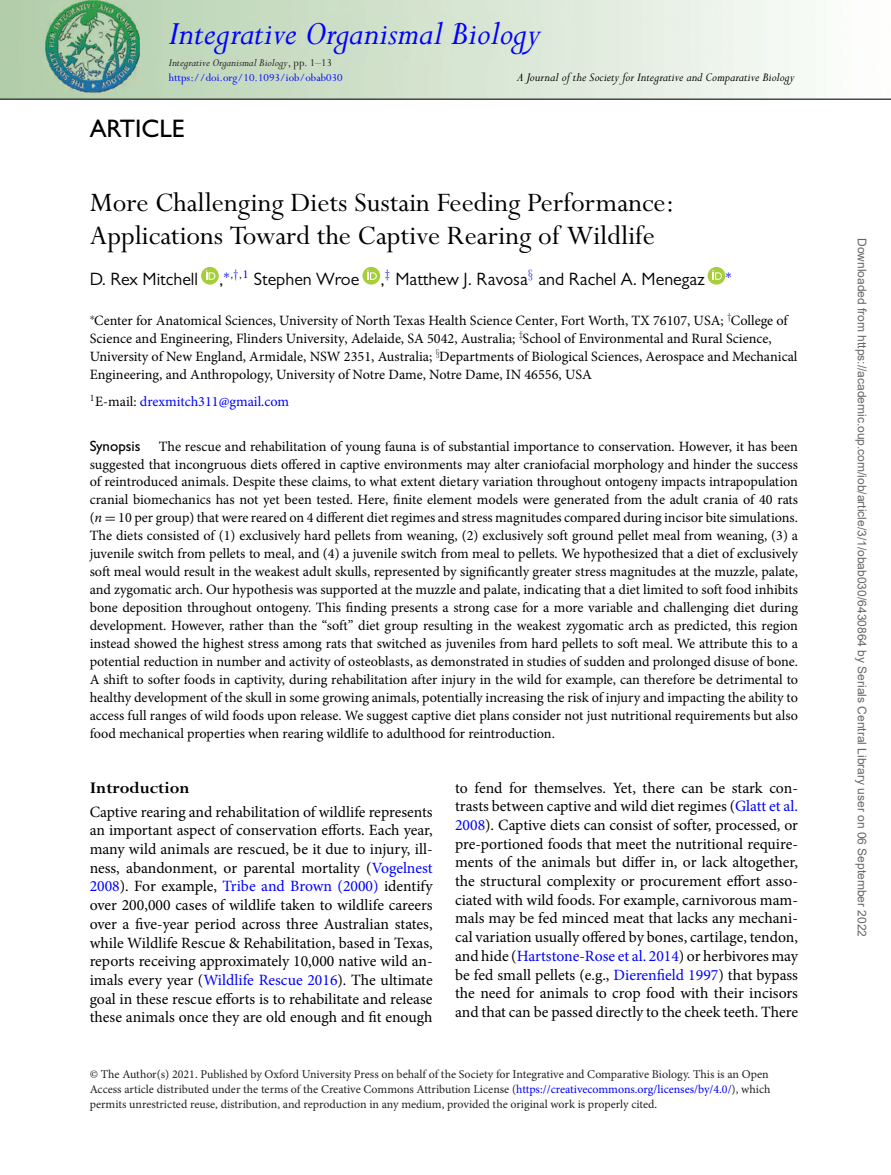
<style>
.page{position:relative;width:891px;height:1175px;background:#fff}
.page>*{position:absolute;margin:0;border:0;box-sizing:border-box;transform-origin:0 0}
.t1{font:italic 37.35px "Perpetua Std";color:#00f}
.t2{font:29.85px/32.8px "Perpetua Std";color:#000}
.t3{font:500 25.35px "Gill Sans MT Std";color:#000}
.t4{font:18px "Gill Sans MT Std";color:#000}
.t5{font:700 18px "Perpetua Std";color:#000}
.t6{font:15.75px/18.8px "Minion Pro";color:#000;text-align:justify}
.t7{font:14.25px/18px "Minion Pro";color:#000}
.t8{font:14.25px "Minion Pro";color:#00f}
.t9{font:italic 13.5px "Perpetua Std";color:#000}
.t10{font:12px/15px "Minion Pro";color:#231f20}
.t11{font:12px "Arial";color:#666}
.t12{font:12px/15px "Perpetua Std";color:#00f}
.s1{font-style:italic;color:#231f20}
.s2{color:#231f20}
.s3{color:#000}
.s4{font-family:"Gill Sans MT Std";font-weight:500;font-size:15px}
.s5{font-style:italic}
.s6{font-family:"MTSY"}
.s7{color:#00f}
</style>
<div class="page">
<img style="left:0;top:0;width:891px;height:99px">
<div style="left:201px;top:267px;width:18px;height:17px;background:#a5ce39;border-radius:50%"></div>
<svg style="left:206px;top:270px;width:9px;height:10px"></svg>
<div style="left:362px;top:267px;width:18px;height:17px;background:#a5ce39;border-radius:50%"></div>
<svg style="left:367px;top:270px;width:10px;height:10px"></svg>
<div style="left:708px;top:267px;width:17px;height:17px;background:#a5ce39;border-radius:50%"></div>
<svg style="left:712px;top:270px;width:10px;height:10px"></svg>
<h1 class="t1" style="left:169px;top:21px;width:374px">Integrative Organismal Biology</h1>
<p class="t12" style="left:169px;top:57px;width:175px"><span class="s1">Integrative Organismal Biology</span><span class="s2">, pp. 1–13 </span>https://doi.org/10.1093/iob/obab030</p>
<p class="t9" style="left:517px;top:73px;width:279px">A Journal of the Society for Integrative and Comparative Biology</p>
<h3 class="t3" style="left:90px;top:120px;width:97px">ARTICLE</h3>
<h2 class="t2" style="left:90px;top:190px;width:586px">More Challenging Diets Sustain Feeding Performance:<br>Applications Toward the Captive Rearing of Wildlife</h2>
<p class="t4" style="left:90px;top:272px;width:644px">D. Rex Mitchell ,<sup>∗</sup><sup>,</sup><sup>†</sup><sup>,</sup><sup>1</sup> Stephen Wroe ,<sup>‡</sup> Matthew J. Ravosa<sup>§</sup> and Rachel A. Menegaz <sup>∗</sup></p>
<p class="t7" style="left:90px;top:313px;width:709px"><sup>∗</sup>Center for Anatomical Sciences, University of North Texas Health Science Center, Fort Worth, TX 76107, USA; <sup>†</sup>College of Science and Engineering, Flinders University, Adelaide, SA 5042, Australia; <sup>‡</sup>School of Environmental and Rural Science, University of New England, Armidale, NSW 2351, Australia; <sup>§</sup>Departments of Biological Sciences, Aerospace and Mechanical Engineering, and Anthropology, University of Notre Dame, Notre Dame, IN 46556, USA</p>
<p class="t8" style="left:90px;top:395px;width:201px"><sup>1</sup><span class="s3">E-mail:</span> drexmitch311@gmail.com</p>
<p class="t7" style="left:90px;top:438px;width:710px;text-align:justify"><span class="s4">Synopsis</span> The rescue and rehabilitation of young fauna is of substantial importance to conservation. However, it has been suggested that incongruous diets offered in captive environments may alter craniofacial morphology and hinder the success of reintroduced animals. Despite these claims, to what extent dietary variation throughout ontogeny impacts intrapopulation cranial biomechanics has not yet been tested. Here, finite element models were generated from the adult crania of 40 rats (<span class="s5">n</span> <span class="s6">=</span> 10 per group) that were reared on 4 different diet regimes and stress magnitudes compared during incisor bite simulations.<br>The diets consisted of (1) exclusively hard pellets from weaning, (2) exclusively soft ground pellet meal from weaning, (3) a juvenile switch from pellets to meal, and (4) a juvenile switch from meal to pellets. We hypothesized that a diet of exclusively soft meal would result in the weakest adult skulls, represented by significantly greater stress magnitudes at the muzzle, palate, and zygomatic arch. Our hypothesis was supported at the muzzle and palate, indicating that a diet limited to soft food inhibits bone deposition throughout ontogeny. This finding presents a strong case for a more variable and challenging diet during development. However, rather than the “soft” diet group resulting in the weakest zygomatic arch as predicted, this region instead showed the highest stress among rats that switched as juveniles from hard pellets to soft meal. We attribute this to a potential reduction in number and activity of osteoblasts, as demonstrated in studies of sudden and prolonged disuse of bone.<br>A shift to softer foods in captivity, during rehabilitation after injury in the wild for example, can therefore be detrimental to healthy development of the skull in some growing animals, potentially increasing the risk of injury and impacting the ability to access full ranges of wild foods upon release. We suggest captive diet plans consider not just nutritional requirements but also food mechanical properties when rearing wildlife to adulthood for reintroduction.</p>
<p class="t5" style="left:90px;top:781px;width:101px">Introduction</p>
<p class="t6" style="left:90px;top:803px;width:345px">Captive rearing and rehabilitation of wildlife represents an important aspect of conservation efforts. Each year, many wild animals are rescued, be it due to injury, ill&shy;ness, abandonment, or parental mortality (<span class="s7">Vogelnest 2008</span>). For example, <span class="s7">Tribe and Brown (2000)</span> identify over 200,000 cases of wildlife taken to wildlife careers over a five-year period across three Australian states, while Wildlife Rescue &amp; Rehabilitation, based in Texas, reports receiving approximately 10,000 native wild an&shy;imals every year (<span class="s7">Wildlife Rescue 2016</span>). The ultimate goal in these rescue efforts is to rehabilitate and release these animals once they are old enough and fit enough</p>
<p class="t6" style="left:455px;top:779px;width:345px">to fend for themselves. Yet, there can be stark con&shy;trasts between captive and wild diet regimes (<span class="s7">Glatt et al.<br>2008</span>). Captive diets can consist of softer, processed, or pre-portioned foods that meet the nutritional require&shy;ments of the animals but differ in, or lack altogether, the structural complexity or procurement effort asso&shy;ciated with wild foods. For example, carnivorous mam&shy;mals may be fed minced meat that lacks any mechani&shy;cal variation usually offered by bones, cartilage, tendon, and hide (<span class="s7">Hartstone-Rose et al. 2014</span>) or herbivores may be fed small pellets (e.g., <span class="s7">Dierenfield 1997</span>) that bypass the need for animals to crop food with their incisors and that can be passed directly to the cheek teeth. There</p>
<p class="t10" style="left:90px;top:1067px;width:682px">© The Author(s) 2021. Published by Oxford University Press on behalf of the Society for Integrative and Comparative Biology. This is an Open<br>Access article distributed under the terms of the Creative Commons Attribution License (<span class="s7">https://creativecommons.org/licenses/by/4.0/</span>), which permits unrestricted reuse, distribution, and reproduction in any medium, provided the original work is properly cited.</p>
<p class="t11" style="left:866px;top:238px;width:700px;rotate:90deg">Downloaded from https://academic.oup.com/iob/article/3/1/obab030/6430864 by Serials Central Library user on 06 September 2022</p>
</div>
